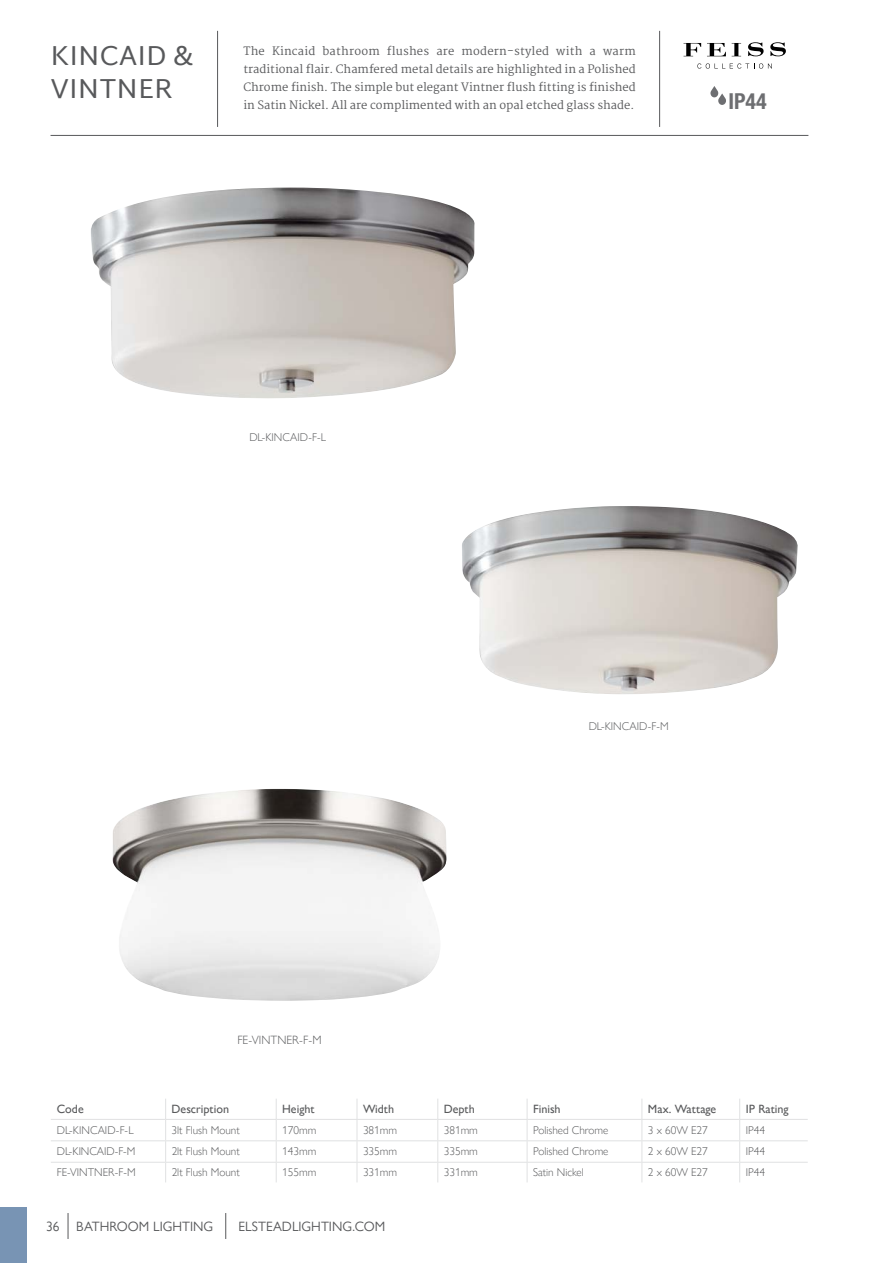
<style>
.page{position:relative;width:893px;height:1263px;background:#fff}
.page>*{position:absolute;margin:0;border:0;box-sizing:border-box;transform-origin:0 0}
.t1{font:27.75px/33.3px "Martel Sans";color:#58595b}
.t2{font:700 condensed 22.05px "Helvetica Neue LT Std";color:#6d6e71}
.t3{font:13.5px "Gill Sans Nova";color:#58595b}
.t4{font:500 12px "Gill Sans Nova";color:#58595b}
.t5{font:300 12px "Gill Sans Nova";color:#58595b}
.t6{font:11.25px/18px "Martel";color:#58595b;text-align:justify}
.t7{font:300 11.25px "Gill Sans Nova";color:#58595b}
</style>
<div class="page">
<div style="left:0;top:1208px;width:26px;height:55px;background:#7894b4"></div>
<svg style="left:68px;top:1213px;width:1px;height:26px"></svg>
<svg style="left:225px;top:1213px;width:1px;height:26px"></svg>
<svg style="left:732px;top:43px;width:9px;height:13px"></svg>
<svg style="left:748px;top:42px;width:16px;height:14px"></svg>
<svg style="left:770px;top:42px;width:16px;height:14px"></svg>
<svg style="left:683px;top:43px;width:18px;height:13px"></svg>
<svg style="left:707px;top:43px;width:19px;height:13px"></svg>
<svg style="left:697px;top:63px;width:75px;height:6px"></svg>
<hr style="left:51px;top:135px;width:757px;height:1px;background:#58595b">
<hr style="left:217px;top:31px;width:1px;height:96px;background:#58595b">
<hr style="left:659px;top:31px;width:1px;height:96px;background:#58595b">
<img style="left:91px;top:188px;width:383px;height:211px">
<img style="left:462px;top:506px;width:336px;height:188px">
<hr style="left:51px;top:1119px;width:115px;height:1px;background:#e0e1e2">
<hr style="left:166px;top:1119px;width:110px;height:1px;background:#e0e1e2">
<hr style="left:276px;top:1119px;width:81px;height:1px;background:#e0e1e2">
<hr style="left:357px;top:1119px;width:81px;height:1px;background:#e0e1e2">
<hr style="left:438px;top:1119px;width:89px;height:1px;background:#e0e1e2">
<hr style="left:527px;top:1119px;width:115px;height:1px;background:#e0e1e2">
<hr style="left:642px;top:1119px;width:98px;height:1px;background:#e0e1e2">
<hr style="left:740px;top:1119px;width:68px;height:1px;background:#e0e1e2">
<hr style="left:51px;top:1140px;width:115px;height:1px;background:#e0e1e2">
<hr style="left:166px;top:1140px;width:110px;height:1px;background:#e0e1e2">
<hr style="left:276px;top:1140px;width:81px;height:1px;background:#e0e1e2">
<hr style="left:357px;top:1140px;width:81px;height:1px;background:#e0e1e2">
<hr style="left:438px;top:1140px;width:89px;height:1px;background:#e0e1e2">
<hr style="left:527px;top:1140px;width:115px;height:1px;background:#e0e1e2">
<hr style="left:642px;top:1140px;width:98px;height:1px;background:#e0e1e2">
<hr style="left:740px;top:1140px;width:68px;height:1px;background:#e0e1e2">
<hr style="left:51px;top:1162px;width:115px;height:1px;background:#e0e1e2">
<hr style="left:166px;top:1162px;width:110px;height:1px;background:#e0e1e2">
<svg style="left:165px;top:1099px;width:1px;height:83px"></svg>
<hr style="left:276px;top:1162px;width:81px;height:1px;background:#e0e1e2">
<svg style="left:276px;top:1099px;width:1px;height:83px"></svg>
<hr style="left:357px;top:1162px;width:81px;height:1px;background:#e0e1e2">
<svg style="left:357px;top:1099px;width:1px;height:83px"></svg>
<hr style="left:438px;top:1162px;width:89px;height:1px;background:#e0e1e2">
<svg style="left:437px;top:1099px;width:1px;height:83px"></svg>
<hr style="left:527px;top:1162px;width:115px;height:1px;background:#e0e1e2">
<svg style="left:527px;top:1099px;width:1px;height:83px"></svg>
<hr style="left:642px;top:1162px;width:98px;height:1px;background:#e0e1e2">
<svg style="left:641px;top:1099px;width:1px;height:83px"></svg>
<hr style="left:740px;top:1162px;width:68px;height:1px;background:#e0e1e2">
<svg style="left:739px;top:1099px;width:1px;height:83px"></svg>
<img style="left:112px;top:789px;width:335px;height:212px">
<svg style="left:710px;top:86px;width:16px;height:19px"></svg>
<h1 class="t1" style="left:51px;top:39px;width:144px">KINCAID &amp;<br>VINTNER</h1>
<p class="t6" style="left:243px;top:42px;width:394px">The Kincaid bathroom flushes are modern-styled with a warm traditional flair. Chamfered metal details are highlighted in a Polished Chrome finish. The simple but elegant Vintner flush fitting is finished in Satin Nickel. All are complimented with an opal etched glass shade.</p>
<h2 class="t2" style="left:728px;top:88px;width:69px">IP44 <sup>LED</sup></h2>
<h2 class="t2" style="left:708px;top:91px;width:69px">IP44 <sup>LED</sup></h2>
<p class="t7" style="left:249px;top:430px;width:78px">DL-KINCAID-F-L</p>
<p class="t5" style="left:237px;top:1032px;width:86px">FE-VINTNER-F-M</p>
<p class="t7" style="left:589px;top:719px;width:82px">DL-KINCAID-F-M</p>
<p class="t4" style="left:57px;top:1102px;width:28px">Code</p>
<p class="t4" style="left:172px;top:1102px;width:59px">Description</p>
<p class="t4" style="left:282px;top:1102px;width:34px">Height</p>
<p class="t4" style="left:363px;top:1102px;width:33px">Width</p>
<p class="t4" style="left:444px;top:1102px;width:33px">Depth</p>
<p class="t4" style="left:533px;top:1102px;width:29px">Finish</p>
<p class="t4" style="left:648px;top:1102px;width:70px">Max. Wattage</p>
<p class="t4" style="left:746px;top:1102px;width:44px">IP Rating</p>
<p class="t7" style="left:57px;top:1123px;width:78px">DL-KINCAID-F-L</p>
<p class="t7" style="left:172px;top:1123px;width:70px">3lt Flush Mount</p>
<p class="t7" style="left:282px;top:1123px;width:36px">170mm</p>
<p class="t7" style="left:363px;top:1123px;width:36px">381mm</p>
<p class="t7" style="left:444px;top:1123px;width:36px">381mm</p>
<p class="t7" style="left:533px;top:1123px;width:77px">Polished Chrome</p>
<p class="t7" style="left:648px;top:1123px;width:61px">3 x 60W E27</p>
<p class="t7" style="left:746px;top:1123px;width:21px">IP44</p>
<p class="t7" style="left:57px;top:1144px;width:80px">DL-KINCAID-F-M</p>
<p class="t7" style="left:172px;top:1144px;width:70px">2lt Flush Mount</p>
<p class="t7" style="left:282px;top:1144px;width:36px">143mm</p>
<p class="t7" style="left:363px;top:1144px;width:36px">335mm</p>
<p class="t7" style="left:444px;top:1144px;width:36px">335mm</p>
<p class="t7" style="left:533px;top:1144px;width:77px">Polished Chrome</p>
<p class="t7" style="left:648px;top:1144px;width:61px">2 x 60W E27</p>
<p class="t7" style="left:746px;top:1144px;width:21px">IP44</p>
<p class="t7" style="left:57px;top:1166px;width:80px">FE-VINTNER-F-M</p>
<p class="t7" style="left:172px;top:1166px;width:70px">2lt Flush Mount</p>
<p class="t7" style="left:282px;top:1166px;width:36px">155mm</p>
<p class="t7" style="left:363px;top:1166px;width:36px">331mm</p>
<p class="t7" style="left:444px;top:1166px;width:36px">331mm</p>
<p class="t7" style="left:533px;top:1166px;width:52px">Satin Nickel</p>
<p class="t7" style="left:648px;top:1166px;width:61px">2 x 60W E27</p>
<p class="t7" style="left:746px;top:1166px;width:21px">IP44</p>
<p class="t3" style="left:46px;top:1218px;width:169px">36 BATHROOM LIGHTING</p>
<p class="t3" style="left:238px;top:1218px;width:148px">ELSTEADLIGHTING.COM</p>
</div>
